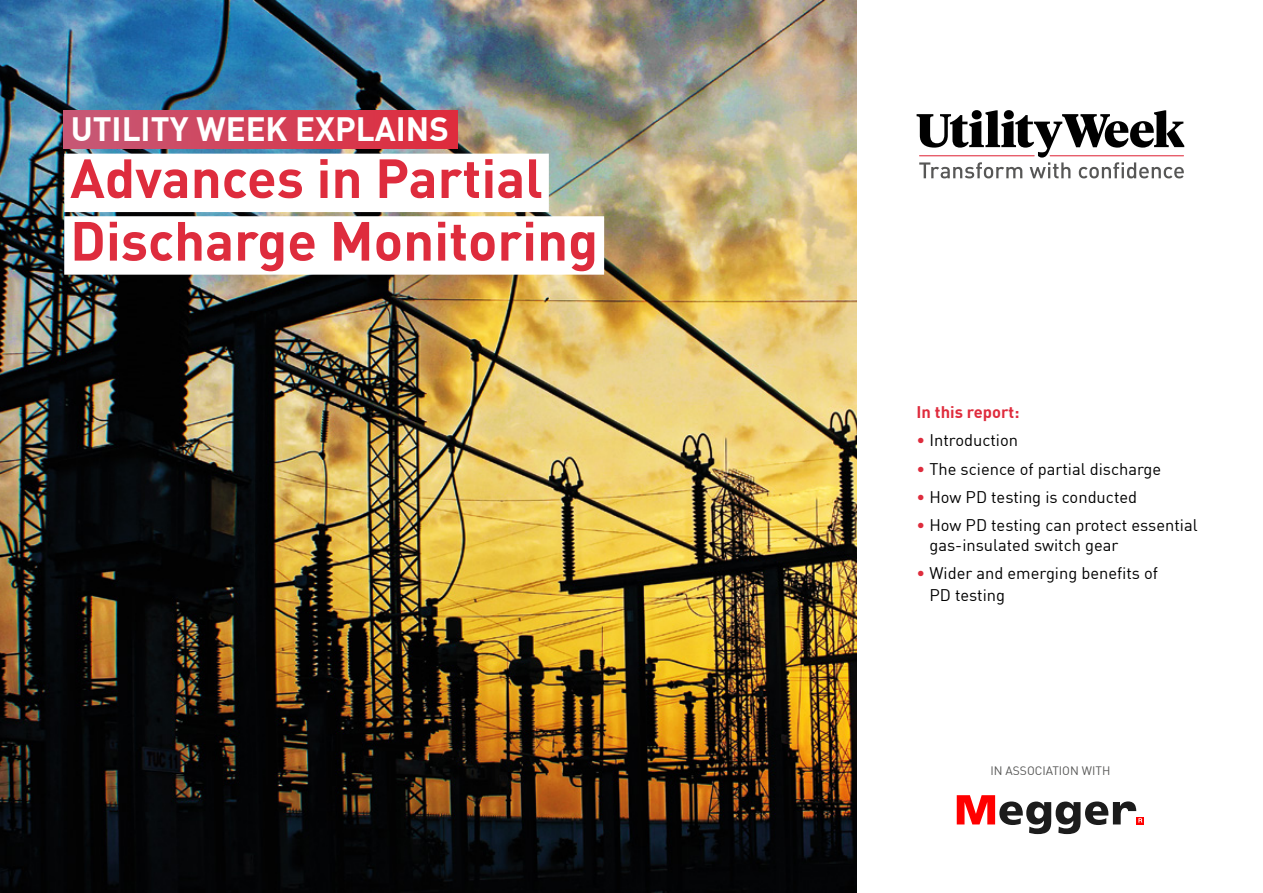
<style>
.page{position:relative;width:1263px;height:893px;background:#fff}
.page>*{position:absolute;margin:0;border:0;box-sizing:border-box;transform-origin:0 0}
.t1{font:700 54.3px/62.6px "DIN Offc";color:#de2c3d}
.t2{font:700 33px "DIN Offc";color:#fff}
.t3{font:16.5px/19.8px "DIN Offc";color:#000}
.t4{font:700 16.5px "DIN Offc";color:#df2c3d}
.t5{font:12px "DIN Offc";color:#575756}
.s1{color:#de2c3d}
</style>
<div class="page">
<svg style="left:1142px;top:817px;width:2px;height:7px"></svg>
<svg style="left:957px;top:795px;width:185px;height:39px"></svg>
<svg style="left:916px;top:110px;width:268px;height:68px"></svg>
<hr style="left:919px;top:155px;width:116px;height:1px;background:#df2c3d">
<hr style="left:1050px;top:155px;width:134px;height:1px;background:#df2c3d">
<img style="left:0;top:0;width:857px;height:893px">
<div style="left:64px;top:154px;width:485px;height:58px;background:#fff"></div>
<div style="left:64px;top:216px;width:540px;height:59px;background:#fff"></div>
<div style="left:64px;top:110px;width:394px;height:39px;background:linear-gradient(to right,#c65977,#df2b3b)"></div>
<h2 class="t2" style="left:71px;top:107px;width:380px">UTILITY WEEK EXPLAINS</h2>
<h1 class="t1" style="left:70px;top:145px;width:530px">Advances in Partial<br>Discharge Monitoring</h1>
<p class="t4" style="left:916px;top:401px;width:104px">In this report:</p>
<p class="t3" style="left:916px;top:430px;width:103px"><span class="s1">•</span> Introduction</p>
<p class="t3" style="left:916px;top:458px;width:246px"><span class="s1">•</span> The science of partial discharge</p>
<p class="t3" style="left:916px;top:486px;width:222px"><span class="s1">•</span> How PD testing is conducted</p>
<p class="t3" style="left:929px;top:515px;width:270px;text-indent:-13px"><span class="s1">•</span> How PD testing can protect essential gas-insulated switch gear</p>
<p class="t3" style="left:929px;top:562px;width:230px;line-height:21.6px;text-indent:-13px"><span class="s1">•</span> Wider and emerging benefits of<br>PD testing</p>
<p class="t5" style="left:990px;top:762px;width:121px">IN ASSOCIATION WITH</p>
</div>
